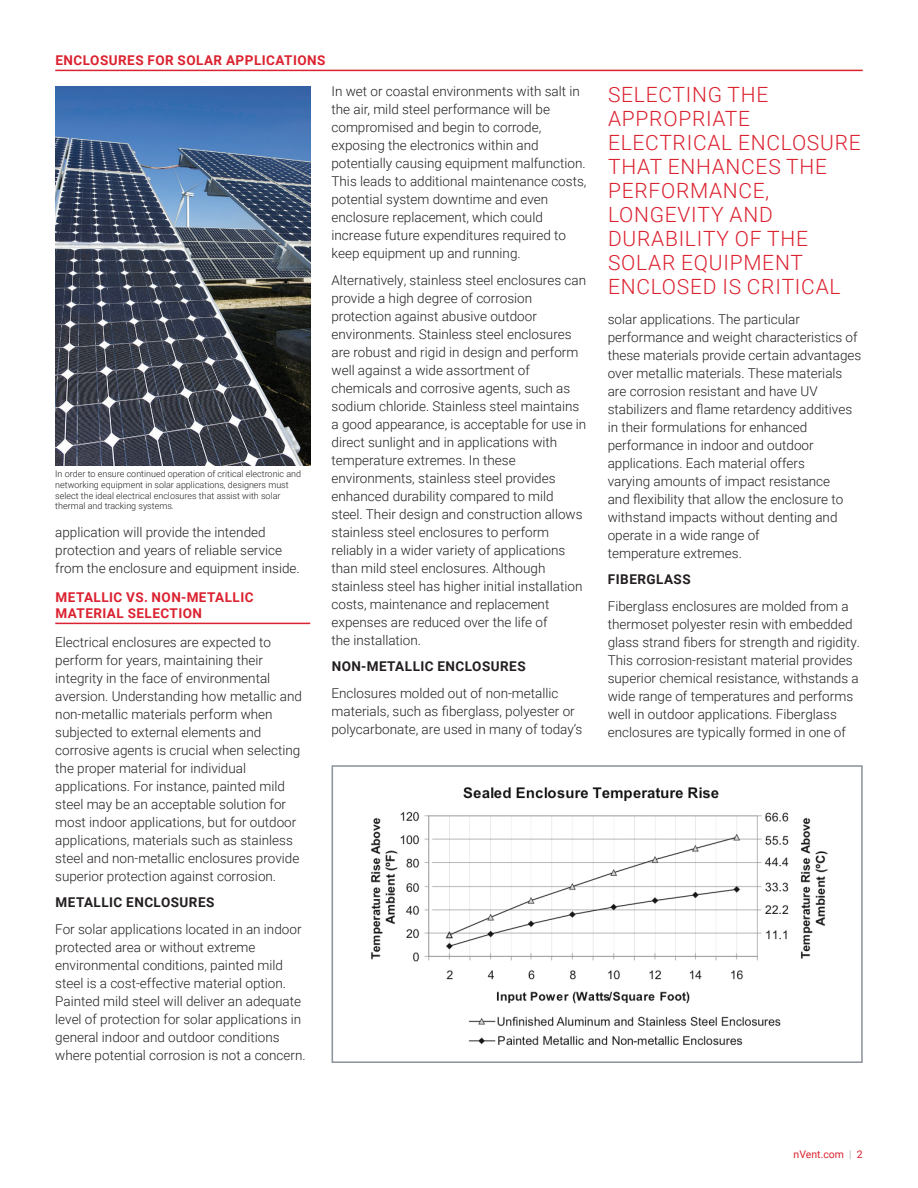
<style>
.page{position:relative;width:918px;height:1188px;background:#fff}
.page>*{position:absolute;margin:0;border:0;box-sizing:border-box;transform-origin:0 0}
.t1{font:300 21px/24px "Roboto";letter-spacing:.035em;color:#db2230}
.t2{font:300 13.5px/18px "Roboto";color:#231f20}
.t3{font:700 13.5px/16.5px "Roboto";letter-spacing:.035em;color:#db2230}
.t4{font:700 13.5px "Roboto";letter-spacing:.035em;color:#231f20}
.t5{font:10.5px "Roboto";color:#db2230}
.t6{font:300 9px/10.8px "Roboto";color:#231f20}
.s1{font-weight:300;color:#8f959e}
</style>
<div class="page">
<hr style="left:55px;top:70px;width:808px;height:1px;background:#db2230">
<img style="left:371px;top:787px;width:457px;height:259px">
<div style="left:332px;top:765px;width:531px;height:298px;border:2px solid #8f959e"></div>
<hr style="left:55px;top:623px;width:255px;height:1px;background:#db2230">
<img style="left:55px;top:86px;width:255px;height:379px">
<p class="t3" style="left:56px;top:52px;width:272px">ENCLOSURES FOR SOLAR APPLICATIONS</p>
<p class="t6" style="left:55px;top:468px;width:247px">In order to ensure continued operation of critical electronic and networking equipment in solar applications, designers must select the ideal electrical enclosures that assist with solar thermal and tracking systems.</p>
<p class="t2" style="left:55px;top:522px;width:246px">application will provide the intended protection and years of reliable service from the enclosure and equipment inside.</p>
<p class="t3" style="left:56px;top:588px;width:200px">METALLIC VS. NON-METALLIC<br>MATERIAL SELECTION</p>
<p class="t2" style="left:55px;top:633px;width:248px">Electrical enclosures are expected to perform for years, maintaining their integrity in the face of environmental aversion. Understanding how metallic and non-metallic materials perform when subjected to external elements and corrosive agents is crucial when selecting the proper material for individual applications. For instance, painted mild steel may be an acceptable solution for most indoor applications, but for outdoor applications, materials such as stainless steel and non-metallic enclosures provide superior protection against corrosion.</p>
<p class="t4" style="left:56px;top:893px;width:160px">METALLIC ENCLOSURES</p>
<p class="t2" style="left:55px;top:920px;width:252px">For solar applications located in an indoor protected area or without extreme environmental conditions, painted mild steel is a cost-effective material option.<br>Painted mild steel will deliver an adequate level of protection for solar applications in general indoor and outdoor conditions where potential corrosion is not a concern.</p>
<p class="t2" style="left:332px;top:82px;width:256px">In wet or coastal environments with salt in the air, mild steel performance will be compromised and begin to corrode, exposing the electronics within and potentially causing equipment malfunction.<br>This leads to additional maintenance costs, potential system downtime and even enclosure replacement, which could increase future expenditures required to keep equipment up and running.</p>
<p class="t2" style="left:332px;top:270px;width:256px">Alternatively, stainless steel enclosures can provide a high degree of corrosion protection against abusive outdoor environments. Stainless steel enclosures are robust and rigid in design and perform well against a wide assortment of chemicals and corrosive agents, such as sodium chloride. Stainless steel maintains a good appearance, is acceptable for use in direct sunlight and in applications with temperature extremes. In these environments, stainless steel provides enhanced durability compared to mild steel. Their design and construction allows stainless steel enclosures to perform reliably in a wider variety of applications than mild steel enclosures. Although stainless steel has higher initial installation costs, maintenance and replacement expenses are reduced over the life of<br>the installation.</p>
<p class="t4" style="left:332px;top:657px;width:195px">NON-METALLIC ENCLOSURES</p>
<p class="t2" style="left:332px;top:683px;width:252px">Enclosures molded out of non-metallic materials, such as fiberglass, polyester or polycarbonate, are used in many of today’s</p>
<h1 class="t1" style="left:608px;top:82px;width:254px">SELECTING THE<br>APPROPRIATE<br>ELECTRICAL ENCLOSURE<br>THAT ENHANCES THE<br>PERFORMANCE,<br>LONGEVITY AND<br>DURABILITY OF THE<br>SOLAR EQUIPMENT<br>ENCLOSED IS CRITICAL</h1>
<p class="t2" style="left:608px;top:310px;width:255px">solar applications. The particular performance and weight characteristics of these materials provide certain advantages over metallic materials. These materials are corrosion resistant and have UV stabilizers and flame retardency additives in their formulations for enhanced performance in indoor and outdoor applications. Each material offers<br>varying amounts of impact resistance<br>and flexibility that allow the enclosure to withstand impacts without denting and operate in a wide range of<br>temperature extremes.</p>
<p class="t4" style="left:608px;top:570px;width:84px">FIBERGLASS</p>
<p class="t2" style="left:608px;top:597px;width:254px">Fiberglass enclosures are molded from a thermoset polyester resin with embedded glass strand fibers for strength and rigidity.<br>This corrosion-resistant material provides superior chemical resistance, withstands a wide range of temperatures and performs well in outdoor applications. Fiberglass enclosures are typically formed in one of</p>
<p class="t5" style="left:794px;top:1147px;width:71px">nVent.com <span class="s1">|</span> 2</p>
</div>
